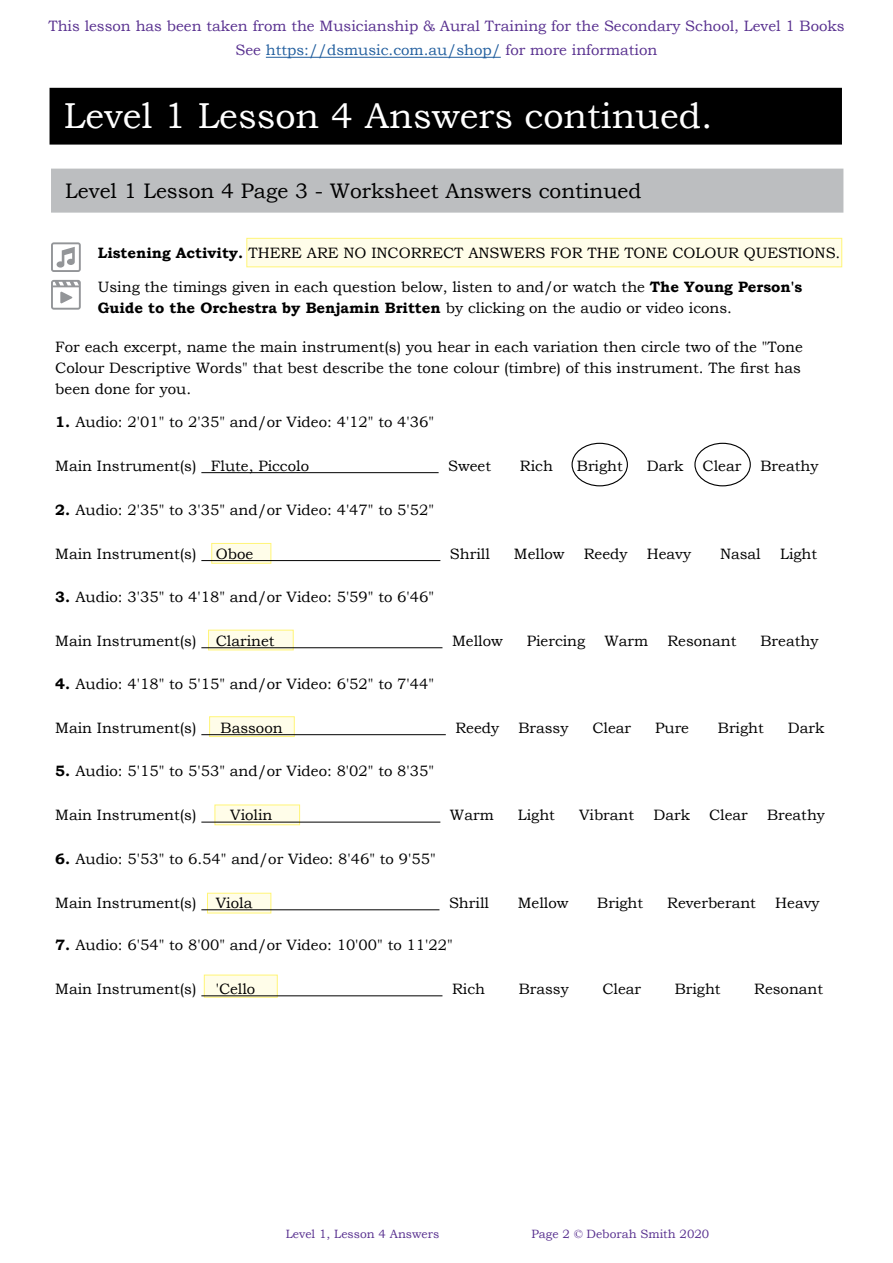
<style>
.page{position:relative;width:893px;height:1263px;background:#fff}
.page>*{position:absolute;margin:0;border:0;box-sizing:border-box;transform-origin:0 0}
.t1{font:36px "Bookman Old Style";color:#fff}
.t2{font:21px "Bookman Old Style";color:#000}
.t3{font:15px/21px "Bookman Old Style";color:#000}
.t4{font:15px/24px "Bookman Old Style";color:#58308f;text-align:center}
.t5{font:12px "Bookman Old Style";color:#58308f}
.s1{color:#215e9e}
.s2{font-weight:700}
</style>
<div class="page">
<hr style="left:266px;top:57px;width:235px;height:1px;background:#215e9e">
<div style="left:204px;top:975px;width:73px;height:22px;background:#fffde9;border:1px solid #fff577"></div>
<div style="left:247px;top:238px;width:595px;height:29px;background:#fffde9;border:1px solid #fff577"></div>
<div style="left:50px;top:89px;width:791px;height:55px;background:#000"></div>
<div style="left:50px;top:88px;width:792px;height:57px;border:2px solid #000"></div>
<div style="left:52px;top:169px;width:791px;height:43px;background:#bcbec0"></div>
<div style="left:51px;top:169px;width:792px;height:44px;border:2px solid #bcbec0"></div>
<div style="left:207px;top:893px;width:64px;height:20px;background:#fffde9;border:1px solid #fff577"></div>
<div style="left:215px;top:805px;width:85px;height:20px;background:#fffde9;border:1px solid #fff577"></div>
<div style="left:209px;top:716px;width:85px;height:21px;background:#fffde9;border:1px solid #fff577"></div>
<div style="left:208px;top:630px;width:85px;height:20px;background:#fffde9;border:1px solid #fff577"></div>
<div style="left:212px;top:543px;width:59px;height:20px;background:#fffde9;border:1px solid #fff577"></div>
<hr style="left:201px;top:909px;width:238px;height:1px;background:#000">
<hr style="left:201px;top:472px;width:238px;height:1px;background:#000">
<div style="left:571px;top:443px;width:57px;height:43px;border:1px solid #000;border-radius:50%"></div>
<div style="left:694px;top:443px;width:57px;height:43px;border:1px solid #000;border-radius:50%"></div>
<hr style="left:201px;top:560px;width:239px;height:1px;background:#000">
<hr style="left:201px;top:647px;width:241px;height:1px;background:#000">
<hr style="left:201px;top:734px;width:245px;height:1px;background:#000">
<hr style="left:201px;top:822px;width:239px;height:1px;background:#000">
<svg style="left:51px;top:242px;width:30px;height:30px"></svg>
<svg style="left:51px;top:280px;width:30px;height:30px"></svg>
<hr style="left:201px;top:995px;width:241px;height:1px;background:#000">
<p class="t4" style="left:48px;top:14px;width:798px">This lesson has been taken from the Musicianship &amp; Aural Training for the Secondary School, Level 1 Books<br>See <span class="s1">https://dsmusic.com.au/shop/</span> for more information</p>
<h1 class="t1" style="left:64px;top:92px;width:650px">Level 1 Lesson 4 Answers continued.</h1>
<h2 class="t2" style="left:65px;top:177px;width:578px">Level 1 Lesson 4 Page 3 - Worksheet Answers continued</h2>
<p class="t3" style="left:98px;top:243px;width:744px"><span class="s2">Listening Activity.</span> THERE ARE NO INCORRECT ANSWERS FOR THE TONE COLOUR QUESTIONS.</p>
<p class="t3" style="left:98px;top:277px;width:706px">Using the timings given in each question below, listen to and/or watch the <span class="s2">The Young Person's<br>Guide to the Orchestra by Benjamin Britten</span> by clicking on the audio or video icons.</p>
<p class="t3" style="left:55px;top:336px;width:749px">For each excerpt, name the main instrument(s) you hear in each variation then circle two of the "Tone<br>Colour Descriptive Words" that best describe the tone colour (timbre) of this instrument. The first has been done for you.</p>
<p class="t3" style="left:55px;top:412px;width:380px"><span class="s2">1.</span> Audio: 2'01" to 2'35" and/or Video: 4'12" to 4'36"</p>
<p class="t3" style="left:55px;top:455px;width:255px">Main Instrument(s) Flute, Piccolo</p>
<p class="t3" style="left:448px;top:455px;width:44px">Sweet</p>
<p class="t3" style="left:520px;top:455px;width:34px">Rich</p>
<p class="t3" style="left:577px;top:455px;width:47px">Bright</p>
<p class="t3" style="left:647px;top:455px;width:38px">Dark</p>
<p class="t3" style="left:703px;top:455px;width:40px">Clear</p>
<p class="t3" style="left:760px;top:455px;width:59px">Breathy</p>
<p class="t3" style="left:55px;top:499px;width:380px"><span class="s2">2.</span> Audio: 2'35" to 3'35" and/or Video: 4'47" to 5'52"</p>
<p class="t3" style="left:55px;top:543px;width:143px">Main Instrument(s)</p>
<p class="t3" style="left:216px;top:543px;width:39px">Oboe</p>
<p class="t3" style="left:450px;top:543px;width:41px">Shrill</p>
<p class="t3" style="left:514px;top:543px;width:52px">Mellow</p>
<p class="t3" style="left:584px;top:543px;width:45px">Reedy</p>
<p class="t3" style="left:647px;top:543px;width:46px">Heavy</p>
<p class="t3" style="left:720px;top:543px;width:42px">Nasal</p>
<p class="t3" style="left:780px;top:543px;width:39px">Light</p>
<p class="t3" style="left:55px;top:586px;width:380px"><span class="s2">3.</span> Audio: 3'35" to 4'18" and/or Video: 5'59" to 6'46"</p>
<p class="t3" style="left:55px;top:630px;width:143px">Main Instrument(s)</p>
<p class="t3" style="left:216px;top:630px;width:60px">Clarinet</p>
<p class="t3" style="left:452px;top:630px;width:52px">Mellow</p>
<p class="t3" style="left:527px;top:630px;width:60px">Piercing</p>
<p class="t3" style="left:604px;top:630px;width:45px">Warm</p>
<p class="t3" style="left:667px;top:630px;width:70px">Resonant</p>
<p class="t3" style="left:760px;top:630px;width:59px">Breathy</p>
<p class="t3" style="left:55px;top:673px;width:380px"><span class="s2">4.</span> Audio: 4'18" to 5'15" and/or Video: 6'52" to 7'44"</p>
<p class="t3" style="left:55px;top:717px;width:143px">Main Instrument(s)</p>
<p class="t3" style="left:221px;top:717px;width:64px">Bassoon</p>
<p class="t3" style="left:455px;top:717px;width:45px">Reedy</p>
<p class="t3" style="left:518px;top:717px;width:52px">Brassy</p>
<p class="t3" style="left:592px;top:717px;width:40px">Clear</p>
<p class="t3" style="left:655px;top:717px;width:35px">Pure</p>
<p class="t3" style="left:718px;top:717px;width:47px">Bright</p>
<p class="t3" style="left:788px;top:717px;width:38px">Dark</p>
<p class="t3" style="left:55px;top:760px;width:380px"><span class="s2">5.</span> Audio: 5'15" to 5'53" and/or Video: 8'02" to 8'35"</p>
<p class="t3" style="left:55px;top:805px;width:143px">Main Instrument(s)</p>
<p class="t3" style="left:230px;top:805px;width:44px">Violin</p>
<p class="t3" style="left:450px;top:805px;width:45px">Warm</p>
<p class="t3" style="left:518px;top:805px;width:39px">Light</p>
<p class="t3" style="left:579px;top:805px;width:57px">Vibrant</p>
<p class="t3" style="left:653px;top:805px;width:38px">Dark</p>
<p class="t3" style="left:709px;top:805px;width:40px">Clear</p>
<p class="t3" style="left:767px;top:805px;width:59px">Breathy</p>
<p class="t3" style="left:55px;top:848px;width:382px"><span class="s2">6.</span> Audio: 5'53" to 6.54" and/or Video: 8'46" to 9'55"</p>
<p class="t3" style="left:55px;top:892px;width:143px">Main Instrument(s)</p>
<p class="t3" style="left:216px;top:892px;width:38px">Viola</p>
<p class="t3" style="left:449px;top:892px;width:41px">Shrill</p>
<p class="t3" style="left:518px;top:892px;width:52px">Mellow</p>
<p class="t3" style="left:597px;top:892px;width:47px">Bright</p>
<p class="t3" style="left:667px;top:892px;width:90px">Reverberant</p>
<p class="t3" style="left:775px;top:892px;width:46px">Heavy</p>
<p class="t3" style="left:55px;top:934px;width:399px"><span class="s2">7.</span> Audio: 6'54" to 8'00" and/or Video: 10'00" to 11'22"</p>
<p class="t3" style="left:55px;top:978px;width:143px">Main Instrument(s)</p>
<p class="t3" style="left:216px;top:978px;width:41px">'Cello</p>
<p class="t3" style="left:452px;top:978px;width:34px">Rich</p>
<p class="t3" style="left:519px;top:978px;width:52px">Brassy</p>
<p class="t3" style="left:602px;top:978px;width:40px">Clear</p>
<p class="t3" style="left:675px;top:978px;width:47px">Bright</p>
<p class="t3" style="left:754px;top:978px;width:70px">Resonant</p>
<p class="t5" style="left:286px;top:1225px;width:155px">Level 1, Lesson 4 Answers</p>
<p class="t5" style="left:531px;top:1225px;width:179px">Page 2 © Deborah Smith 2020</p>
</div>
